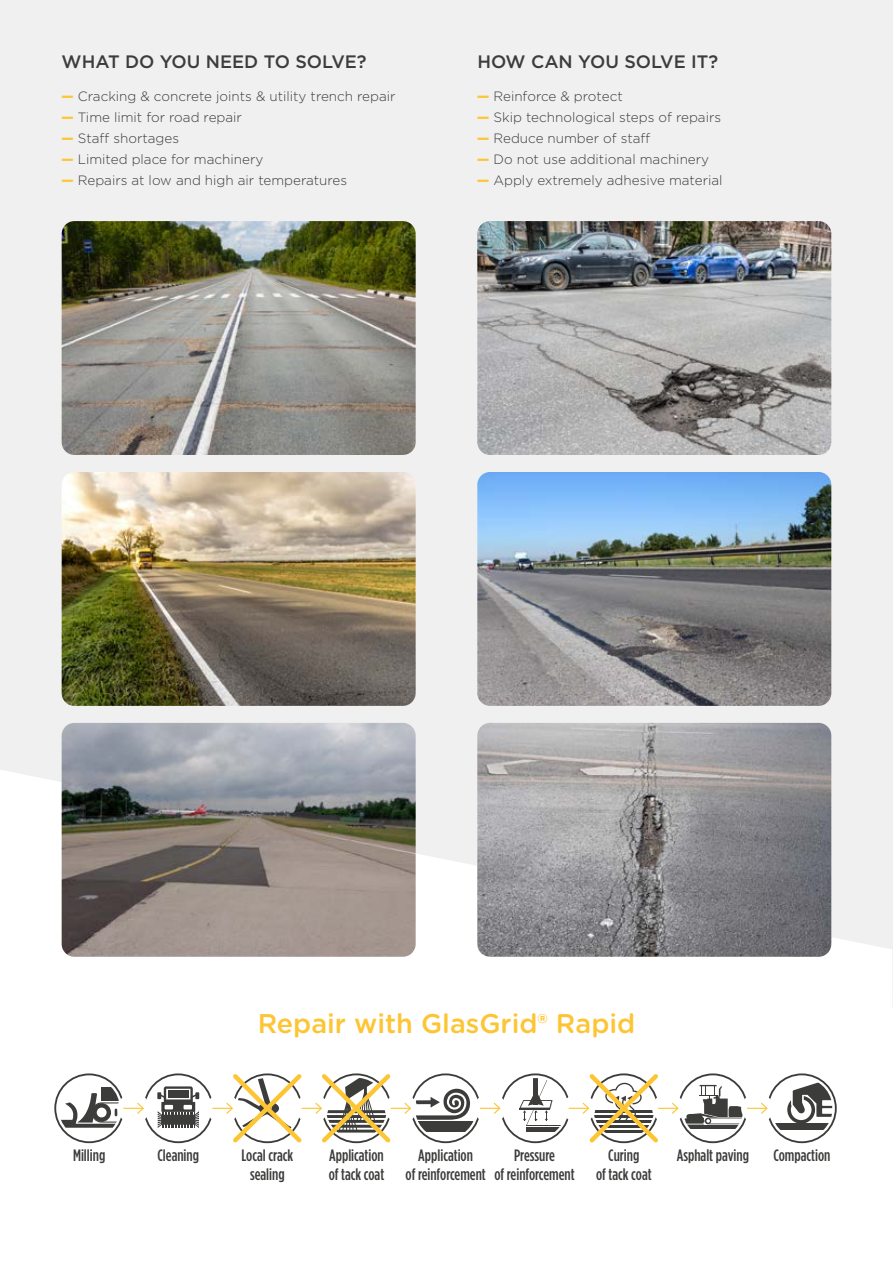
<style>
.page{position:relative;width:893px;height:1263px;background:#fff}
.page>*{position:absolute;margin:0;border:0;box-sizing:border-box;transform-origin:0 0}
.t1{font:500 27px "Gotham Rounded";color:#fdc533}
.t2{font:500 18px "Gotham";color:#3c3c3b}
.t3{font:500 16.5px/19.8px "Gotham Condensed";color:#3c3c3b;text-align:center}
.t4{font:300 13.5px "Gotham";color:#3c3c3b}
.s1{font-weight:900;color:#fdc533}
.s2{font-family:"Gotham"}
</style>
<div class="page">
<div style="left:0;top:0;width:893px;height:770px;background:#f0f0f0"></div>
<svg style="left:5px;top:770px;width:888px;height:374px"></svg>
<svg style="left:412px;top:1074px;width:68px;height:68px"></svg>
<div style="left:501px;top:1074px;width:68px;height:68px;background:#fff;border-radius:50%"></div>
<svg style="left:470px;top:1121px;width:6px;height:11px"></svg>
<div style="left:55px;top:1074px;width:68px;height:68px;background:#fff;border-radius:50%"></div>
<div style="left:54px;top:1073px;width:70px;height:70px;border:2px solid #3c3c3b;border-radius:50%"></div>
<div style="left:144px;top:1074px;width:68px;height:68px;background:#fff;border-radius:50%"></div>
<div style="left:143px;top:1073px;width:70px;height:70px;border:2px solid #3c3c3b;border-radius:50%"></div>
<div style="left:768px;top:1074px;width:68px;height:68px;background:#fff;border-radius:50%"></div>
<div style="left:767px;top:1073px;width:70px;height:70px;border:2px solid #3c3c3b;border-radius:50%"></div>
<svg style="left:771px;top:1124px;width:61px;height:6px"></svg>
<svg style="left:787px;top:1079px;width:45px;height:45px"></svg>
<img style="left:62px;top:221px;width:354px;height:234px">
<img style="left:477px;top:221px;width:354px;height:234px">
<img style="left:62px;top:472px;width:354px;height:234px">
<img style="left:477px;top:472px;width:354px;height:234px">
<img style="left:62px;top:723px;width:354px;height:234px">
<img style="left:477px;top:723px;width:354px;height:234px">
<svg style="left:157px;top:1086px;width:42px;height:42px"></svg>
<svg style="left:101px;top:1087px;width:19px;height:6px"></svg>
<div style="left:741px;top:1094px;width:33px;height:28px;background:#fff;border-radius:14px"></div>
<svg style="left:519px;top:1070px;width:249px;height:74px"></svg>
<div style="left:474px;top:1094px;width:32px;height:28px;background:#fff;border-radius:14px"></div>
<svg style="left:480px;top:1102px;width:21px;height:12px"></svg>
<div style="left:206px;top:1094px;width:33px;height:28px;background:#fff;border-radius:14px"></div>
<svg style="left:212px;top:1070px;width:258px;height:74px"></svg>
<div style="left:117px;top:1094px;width:33px;height:28px;background:#fff;border-radius:14px"></div>
<svg style="left:59px;top:1093px;width:86px;height:35px"></svg>
<h2 class="t2" style="left:62px;top:50px;width:306px">WHAT DO YOU NEED TO SOLVE?</h2>
<h2 class="t2" style="left:477px;top:50px;width:242px">HOW CAN YOU SOLVE IT?</h2>
<p class="t4" style="left:62px;top:88px;width:335px"><span class="s1">—</span> Cracking &amp; concrete joints &amp; utility trench repair</p>
<p class="t4" style="left:62px;top:109px;width:182px"><span class="s1">—</span> Time limit for road repair</p>
<p class="t4" style="left:62px;top:130px;width:119px"><span class="s1">—</span> Staff shortages</p>
<p class="t4" style="left:62px;top:151px;width:203px"><span class="s1">—</span> Limited place for machinery</p>
<p class="t4" style="left:62px;top:172px;width:287px"><span class="s1">—</span> Repairs at low and high air temperatures</p>
<p class="t4" style="left:477px;top:88px;width:147px"><span class="s1">—</span> Reinforce &amp; protect</p>
<p class="t4" style="left:477px;top:109px;width:245px"><span class="s1">—</span> Skip technological steps of repairs</p>
<p class="t4" style="left:477px;top:130px;width:174px"><span class="s1">—</span> Reduce number of staff</p>
<p class="t4" style="left:477px;top:151px;width:233px"><span class="s1">—</span> Do not use additional machinery</p>
<p class="t4" style="left:477px;top:172px;width:247px"><span class="s1">—</span> Apply extremely adhesive material</p>
<h1 class="t1" style="left:258px;top:1004px;width:379px"><span class="s2">Repair with</span> GlasGrid® Rapid</h1>
<p class="t3" style="left:73px;top:1145px;width:34px">Milling</p>
<p class="t3" style="left:157px;top:1145px;width:43px">Cleaning</p>
<p class="t3" style="left:405px;top:1145px;width:82px">Application<br>of reinforcement</p>
<p class="t3" style="left:494px;top:1145px;width:82px">Pressure<br>of reinforcement</p>
<p class="t3" style="left:596px;top:1145px;width:57px">Curing<br>of tack coat</p>
<p class="t3" style="left:242px;top:1145px;width:53px">Local crack</p>
<p class="t3" style="left:677px;top:1145px;width:74px">Asphalt paving</p>
<p class="t3" style="left:773px;top:1145px;width:58px">Compaction</p>
<p class="t3" style="left:250px;top:1165px;width:36px">sealing</p>
<p class="t3" style="left:329px;top:1145px;width:57px;text-align:left">Application of tack coat</p>
</div>
